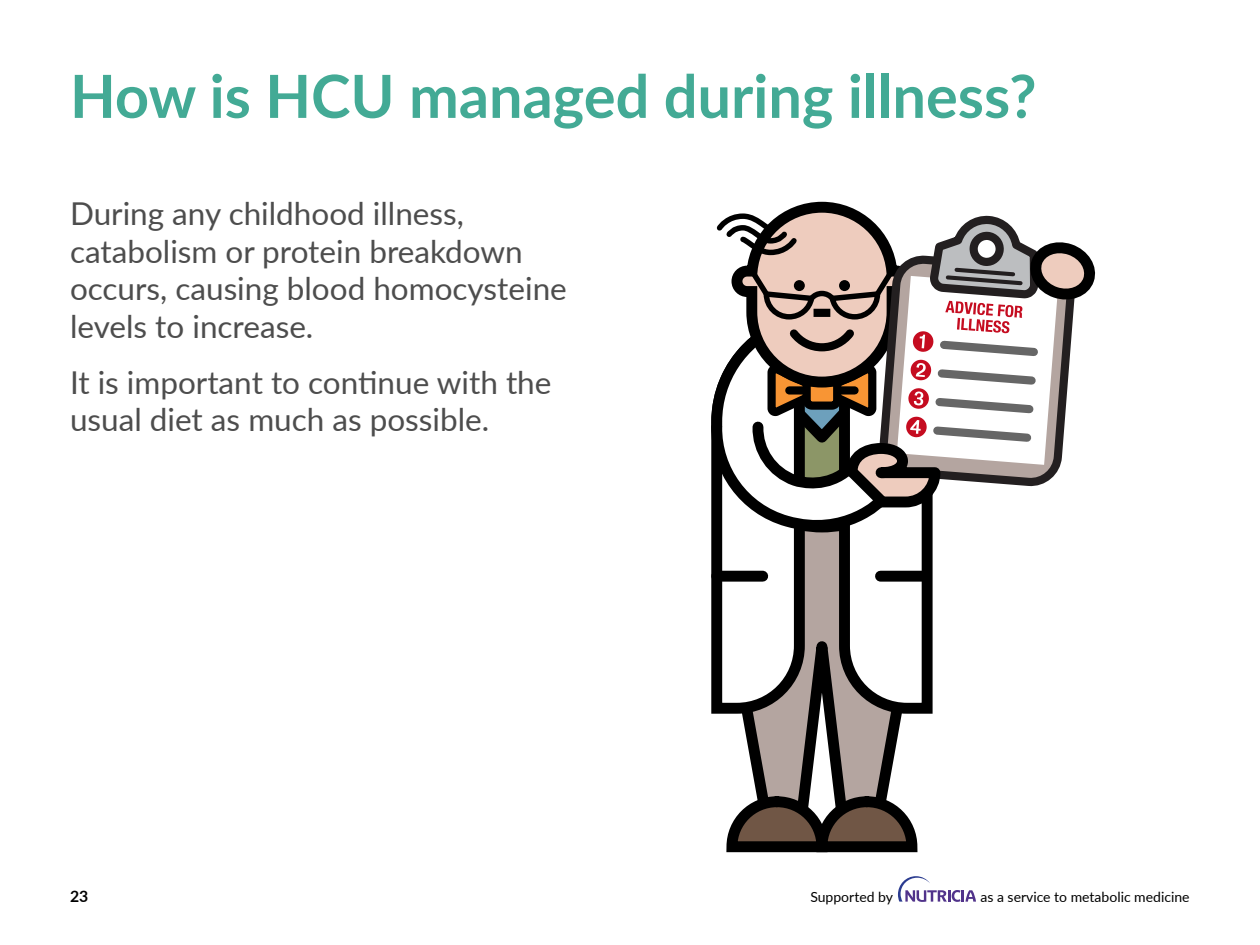
<style>
.page{position:relative;width:1260px;height:945px;background:#fff}
.page>*{position:absolute;margin:0;border:0;box-sizing:border-box;transform-origin:0 0}
.t1{font:700 59.5px "Lato";color:#43aa95}
.t2{font:31.5px/37.8px "Lato";color:#4d4d4d}
.t3{font:700 15.75px "Lato";color:#000}
.t4{font:14px "Lato";color:#000}
</style>
<div class="page">
<svg style="left:743px;top:719px;width:158px;height:72px"></svg>
<svg style="left:726px;top:791px;width:192px;height:62px"></svg>
<svg style="left:711px;top:708px;width:222px;height:11px;background:#7f7875"></svg>
<svg style="left:711px;top:201px;width:385px;height:507px"></svg>
<svg style="left:898px;top:876px;width:78px;height:26px"></svg>
<h1 class="t1" style="left:70px;top:52px;width:968px">How is HCU managed during illness?</h1>
<p class="t2" style="left:70px;top:193px;width:498px">During any childhood illness, catabolism or protein breakdown occurs, causing blood homocysteine levels to increase.</p>
<p class="t2" style="left:70px;top:362px;width:483px">It is important to continue with the usual diet as much as possible.</p>
<p class="t3" style="left:70px;top:884px;width:20px">23</p>
<p class="t4" style="left:810px;top:887px;width:84px">Supported by</p>
<p class="t4" style="left:980px;top:887px;width:211px">as a service to metabolic medicine</p>
</div>
